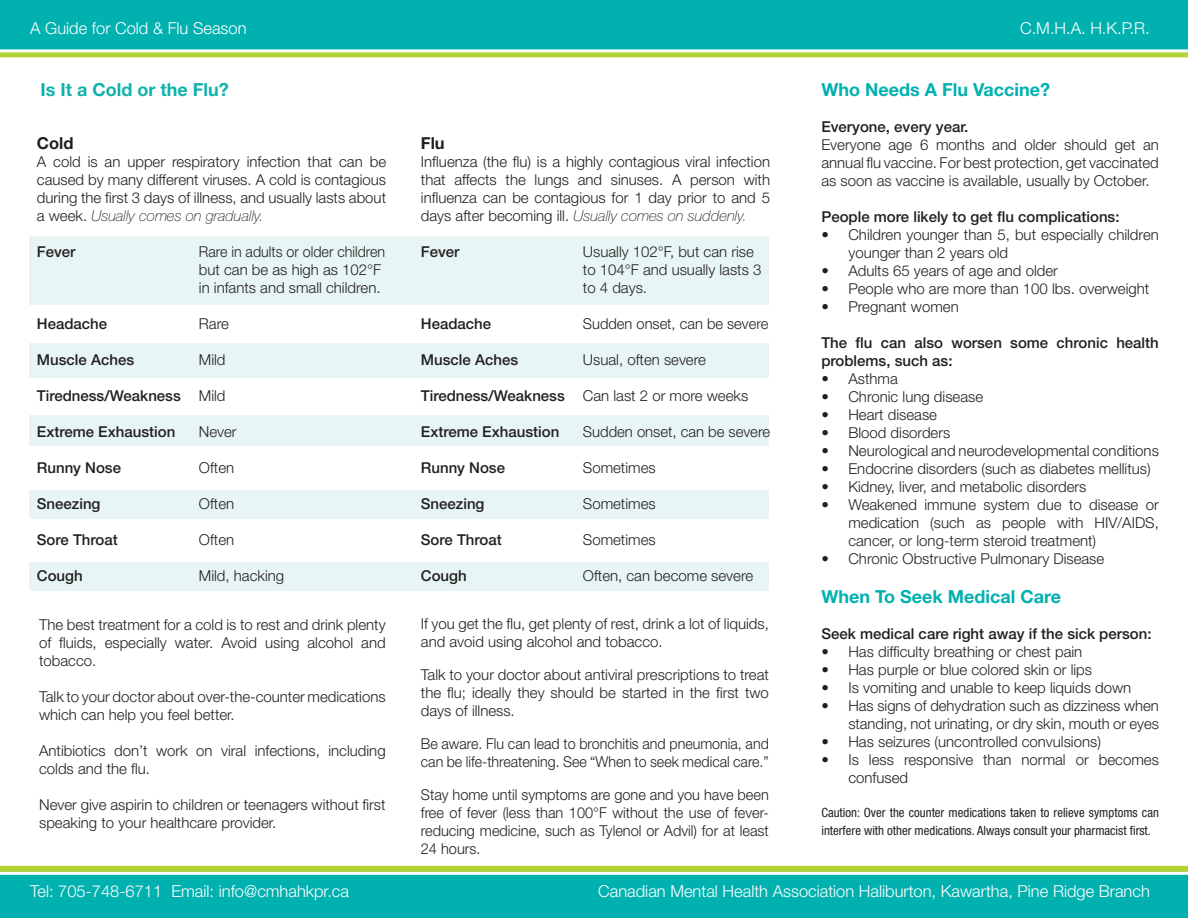
<style>
.page{position:relative;width:1188px;height:918px;background:#fff}
.page>*{position:absolute;margin:0;border:0;box-sizing:border-box;transform-origin:0 0}
.t1{font:700 18px "Helvetica Neue LT Std";color:#00b1b0}
.t2{font:700 18px "Helvetica Neue LT Std";color:#0fb1ac}
.t3{font:300 16.5px "Helvetica Neue LT Std";color:#fff}
.t4{font:700 16.5px "Helvetica Neue LT Std";color:#231f20}
.t5{font:300 15px/18px "Helvetica Neue LT Std";color:#231f20}
.t6{font:500 15px/18px "Helvetica Neue LT Std";color:#231f20}
.t7{font:300 15px/18px "Helvetica Neue LT Std";color:#231f20;scale:.95 1}
.t8{font:condensed 12.75px/18px "Helvetica Neue LT Std";color:#231f20}
.s1{font-weight:100;font-style:italic}
.s2{font-weight:300}
.s3{font-weight:500}
</style>
<div class="page">
<div style="left:30px;top:562px;width:739px;height:29px;background:#e7f5f4"></div>
<div style="left:30px;top:490px;width:739px;height:29px;background:#e7f5f4"></div>
<div style="left:30px;top:416px;width:739px;height:30px;background:#e7f5f4"></div>
<div style="left:30px;top:343px;width:739px;height:34px;background:#e7f5f4"></div>
<div style="left:30px;top:236px;width:739px;height:69px;background:#e7f5f4"></div>
<svg style="left:0;top:0;width:1188px;height:57px;background:#11b4a5"></svg>
<svg style="left:0;top:866px;width:1188px;height:52px;background:#15b5a1"></svg>
<hr style="left:0;top:49px;width:1188px;height:3px;background:#fff">
<hr style="left:0;top:872px;width:1188px;height:3px;background:#fff">
<p class="t3" style="left:30px;top:18px;width:218px">A Guide for Cold &amp; Flu Season</p>
<p class="t3" style="left:1020px;top:18px;width:131px">C.M.H.A. H.K.P.R.</p>
<p class="t2" style="left:41px;top:79px;width:190px">Is It a Cold or the Flu?</p>
<p class="t4" style="left:37px;top:133px;width:38px">Cold</p>
<p class="t5" style="left:37px;top:152px;width:351px;text-align:justify">A cold is an upper respiratory infection that can be caused by many different viruses. A cold is contagious during the first 3 days of illness, and usually lasts about a week. <span class="s1">Usually comes on gradually.</span></p>
<p class="t6" style="left:37px;top:242px;width:40px">Fever</p>
<p class="t7" style="left:199px;top:242px;width:198px">Rare in adults or older children but can be as high as 102°F in infants and small children.</p>
<p class="t6" style="left:37px;top:314px;width:72px">Headache</p>
<p class="t5" style="left:199px;top:314px;width:32px">Rare</p>
<p class="t6" style="left:37px;top:350px;width:99px">Muscle Aches</p>
<p class="t5" style="left:199px;top:350px;width:28px">Mild</p>
<p class="t6" style="left:37px;top:386px;width:190px">Tiredness/Weakness <span class="s2">Mild</span></p>
<p class="t6" style="left:37px;top:422px;width:140px">Extreme Exhaustion</p>
<p class="t5" style="left:199px;top:422px;width:39px">Never</p>
<p class="t6" style="left:37px;top:458px;width:86px">Runny Nose</p>
<p class="t5" style="left:199px;top:458px;width:37px">Often</p>
<p class="t6" style="left:37px;top:494px;width:65px">Sneezing</p>
<p class="t5" style="left:199px;top:494px;width:37px">Often</p>
<p class="t6" style="left:37px;top:530px;width:82px">Sore Throat</p>
<p class="t5" style="left:199px;top:530px;width:37px">Often</p>
<p class="t6" style="left:37px;top:566px;width:47px">Cough</p>
<p class="t5" style="left:199px;top:566px;width:87px">Mild, hacking</p>
<p class="t5" style="left:39px;top:615px;width:348px;text-align:justify">The best treatment for a cold is to rest and drink plenty of fluids, especially water. Avoid using alcohol and tobacco.</p>
<p class="t5" style="left:39px;top:687px;width:348px">Talk to your doctor about over-the-counter medications which can help you feel better.</p>
<p class="t5" style="left:39px;top:741px;width:348px">Antibiotics don’t work on viral infections, including colds and the flu.</p>
<p class="t5" style="left:39px;top:795px;width:348px">Never give aspirin to children or teenagers without first speaking to your healthcare provider.</p>
<p class="t4" style="left:421px;top:133px;width:25px">Flu</p>
<p class="t5" style="left:421px;top:152px;width:351px;text-align:justify">Influenza (the flu) is a highly contagious viral infection that affects the lungs and sinuses. A person with influenza can be contagious for 1 day prior to and 5 days after becoming ill. <span class="s1">Usually comes on suddenly.</span></p>
<p class="t6" style="left:421px;top:242px;width:40px">Fever</p>
<p class="t5" style="left:583px;top:242px;width:180px">Usually 102°F, but can rise to 104°F and usually lasts 3 to 4 days.</p>
<p class="t6" style="left:421px;top:314px;width:72px">Headache</p>
<p class="t5" style="left:583px;top:314px;width:187px">Sudden onset, can be severe</p>
<p class="t6" style="left:421px;top:350px;width:99px">Muscle Aches</p>
<p class="t5" style="left:583px;top:350px;width:125px">Usual, often severe</p>
<p class="t5" style="left:421px;top:386px;width:329px"><span class="s3">Tiredness/Weakness</span> Can last 2 or more weeks</p>
<p class="t6" style="left:421px;top:422px;width:140px">Extreme Exhaustion</p>
<p class="t5" style="left:583px;top:422px;width:189px">Sudden onset, can be severe</p>
<p class="t6" style="left:421px;top:458px;width:86px">Runny Nose</p>
<p class="t5" style="left:583px;top:458px;width:74px">Sometimes</p>
<p class="t6" style="left:421px;top:494px;width:65px">Sneezing</p>
<p class="t5" style="left:583px;top:494px;width:74px">Sometimes</p>
<p class="t6" style="left:421px;top:530px;width:82px">Sore Throat</p>
<p class="t5" style="left:583px;top:530px;width:74px">Sometimes</p>
<p class="t6" style="left:421px;top:566px;width:47px">Cough</p>
<p class="t5" style="left:583px;top:566px;width:172px">Often, can become severe</p>
<p class="t5" style="left:421px;top:614px;width:349px">If you get the flu, get plenty of rest, drink a lot of liquids, and avoid using alcohol and tobacco.</p>
<p class="t5" style="left:421px;top:665px;width:350px;text-align:justify">Talk to your doctor about antiviral prescriptions to treat the flu; ideally they should be started in the first two days of illness.</p>
<p class="t7" style="left:421px;top:734px;width:368px">Be aware. Flu can lead to bronchitis and pneumonia, and can be life-threatening. See “When to seek medical care.”</p>
<p class="t5" style="left:421px;top:785px;width:350px;text-align:justify">Stay home until symptoms are gone and you have been free of fever (less than 100°F without the use of fever&shy;reducing medicine, such as Tylenol or Advil) for at least 24 hours.</p>
<p class="t1" style="left:821px;top:78px;width:230px">Who Needs A Flu Vaccine?</p>
<p class="t6" style="left:821px;top:117px;width:149px">Everyone, every year.</p>
<p class="t5" style="left:821px;top:135px;width:339px;text-align:justify">Everyone age 6 months and older should get an annual flu vaccine. For best protection, get vaccinated as soon as vaccine is available, usually by October.</p>
<p class="t6" style="left:821px;top:207px;width:300px">People more likely to get flu complications:</p>
<p class="t5" style="left:848px;top:225px;width:312px;text-indent:-27px">• Children younger than 5, but especially children younger than 2 years old</p>
<p class="t5" style="left:821px;top:261px;width:238px">• Adults 65 years of age and older</p>
<p class="t5" style="left:821px;top:279px;width:329px">• People who are more than 100 lbs. overweight</p>
<p class="t5" style="left:821px;top:297px;width:139px">• Pregnant women</p>
<p class="t6" style="left:821px;top:333px;width:339px">The flu can also worsen some chronic health problems, such as:</p>
<p class="t5" style="left:821px;top:369px;width:78px">• Asthma</p>
<p class="t5" style="left:821px;top:387px;width:163px">• Chronic lung disease</p>
<p class="t5" style="left:821px;top:405px;width:117px">• Heart disease</p>
<p class="t5" style="left:821px;top:423px;width:130px">• Blood disorders</p>
<p class="t5" style="left:821px;top:441px;width:339px">• Neurological and neurodevelopmental conditions</p>
<p class="t5" style="left:821px;top:459px;width:331px">• Endocrine disorders (such as diabetes mellitus)</p>
<p class="t5" style="left:821px;top:477px;width:267px">• Kidney, liver, and metabolic disorders</p>
<p class="t5" style="left:848px;top:495px;width:312px;text-align:justify;text-indent:-27px">• Weakened immune system due to disease or medication (such as people with HIV/AIDS, cancer, or long-term steroid treatment)</p>
<p class="t5" style="left:821px;top:549px;width:284px">• Chronic Obstructive Pulmonary Disease</p>
<p class="t1" style="left:821px;top:586px;width:241px">When To Seek Medical Care</p>
<p class="t6" style="left:821px;top:625px;width:332px">Seek medical care right away if the sick person:</p>
<p class="t5" style="left:821px;top:643px;width:262px">• Has difficulty breathing or chest pain</p>
<p class="t5" style="left:821px;top:661px;width:272px">• Has purple or blue colored skin or lips</p>
<p class="t5" style="left:821px;top:679px;width:311px">• Is vomiting and unable to keep liquids down</p>
<p class="t5" style="left:821px;top:697px;width:339px;text-align:right">• Has signs of dehydration such as dizziness when standing, not urinating, or dry skin, mouth or eyes</p>
<p class="t5" style="left:821px;top:733px;width:281px">• Has seizures (uncontrolled convulsions)</p>
<p class="t5" style="left:848px;top:751px;width:312px;text-indent:-27px">• Is less responsive than normal or becomes confused</p>
<p class="t8" style="left:821px;top:803px;width:339px">Caution: Over the counter medications taken to relieve symptoms can interfere with other medications. Always consult your pharmacist first.</p>
<p class="t3" style="left:30px;top:881px;width:320px">Tel: 705-748-6711 Email: info@cmhahkpr.ca</p>
<p class="t3" style="left:598px;top:881px;width:553px">Canadian Mental Health Association Haliburton, Kawartha, Pine Ridge Branch</p>
</div>
